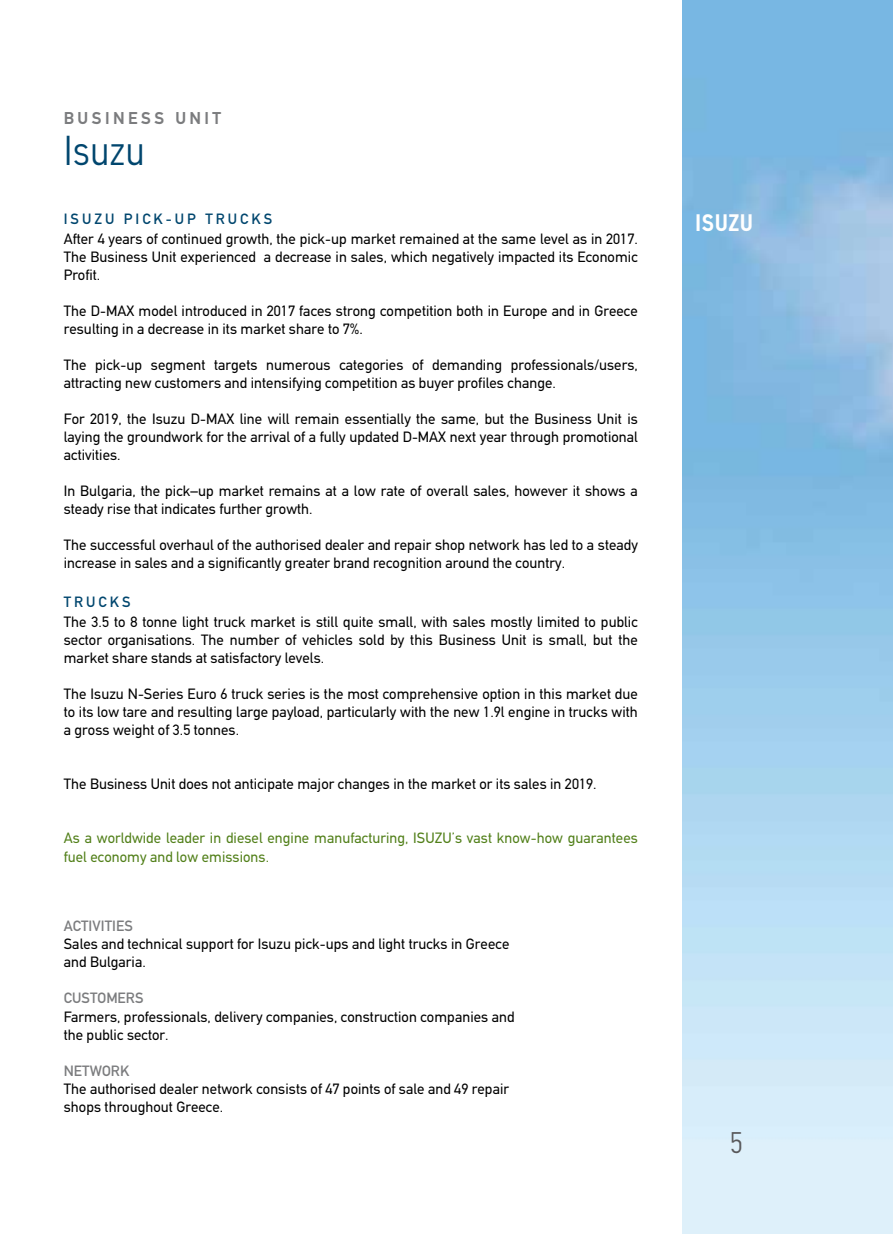
<style>
.page{position:relative;width:893px;height:1234px;background:#fff}
.page>*{position:absolute;margin:0;border:0;box-sizing:border-box;transform-origin:0 0}
.t1{font:300 condensed 42px "PF Din Text";color:#00466e}
.t2{font:300 condensed 30px "PF Din Text";color:#58585a}
.t3{font:700 24px "PF Din Text Condensed";letter-spacing:.02em;color:#fff;scale:1.05 1}
.t4{font:700 17.25px "PF Din Text";letter-spacing:.2em;color:#7b7c7e}
.t5{font:15px/18px "PF Din Text";letter-spacing:.005em;color:#000}
.t6{font:15px/18px "PF Din Text";letter-spacing:.005em;color:#52801a}
.t7{font:500 15px "PF Din Text";letter-spacing:.005em;color:#7b7c7e}
.t8{font:500 15px "PF Din Text";letter-spacing:.2em;color:#00466e}
</style>
<div class="page">
<p class="t4" style="left:64px;top:108px;width:159px">BUSINESS UNIT</p>
<h1 class="t1" style="left:64px;top:126px;width:82px">Isuzu</h1>
<p class="t8" style="left:64px;top:210px;width:82px">ISUZU PICK</p>
<p class="t8" style="left:166px;top:210px;width:62px">-UP TRUCKS</p>
<p class="t5" style="left:64px;top:230px;width:576px;text-align:justify">After 4 years of continued growth, the pick-up market remained at the same level as in 2017.<br>The Business Unit experienced a decrease in sales, which negatively impacted its Economic Profit.</p>
<p class="t5" style="left:64px;top:302px;width:576px">The D-MAX model introduced in 2017 faces strong competition both in Europe and in Greece resulting in a decrease in its market share to 7%.</p>
<p class="t5" style="left:64px;top:356px;width:576px">The pick-up segment targets numerous categories of demanding professionals/users, attracting new customers and intensifying competition as buyer profiles change.</p>
<p class="t5" style="left:64px;top:410px;width:576px;text-align:justify">For 2019, the Isuzu D-MAX line will remain essentially the same, but the Business Unit is laying the groundwork for the arrival of a fully updated D-MAX next year through promotional activities.</p>
<p class="t5" style="left:64px;top:482px;width:576px">In Bulgaria, the pick–up market remains at a low rate of overall sales, however it shows a steady rise that indicates further growth.</p>
<p class="t5" style="left:64px;top:536px;width:576px">The successful overhaul of the authorised dealer and repair shop network has led to a steady increase in sales and a significantly greater brand recognition around the country.</p>
<p class="t8" style="left:64px;top:593px;width:23px">TRUCKS</p>
<p class="t5" style="left:64px;top:613px;width:576px;text-align:justify">The 3.5 to 8 tonne light truck market is still quite small, with sales mostly limited to public sector organisations. The number of vehicles sold by this Business Unit is small, but the market share stands at satisfactory levels.</p>
<p class="t5" style="left:64px;top:685px;width:576px;text-align:justify">The Isuzu N-Series Euro 6 truck series is the most comprehensive option in this market due to its low tare and resulting large payload, particularly with the new 1.9l engine in trucks with a gross weight of 3.5 tonnes.</p>
<p class="t5" style="left:64px;top:775px;width:534px">The Business Unit does not anticipate major changes in the market or its sales in 2019.</p>
<p class="t6" style="left:64px;top:829px;width:576px">As a worldwide leader in diesel engine manufacturing, ISUZU’s vast know-how guarantees fuel economy and low emissions.</p>
<p class="t7" style="left:64px;top:917px;width:71px">ACTIVITIES</p>
<p class="t5" style="left:64px;top:935px;width:447px">Sales and technical support for Isuzu pick-ups and light trucks in Greece and Bulgaria.</p>
<p class="t7" style="left:64px;top:989px;width:81px">CUSTOMERS</p>
<p class="t5" style="left:64px;top:1007px;width:452px">Farmers, professionals, delivery companies, construction companies and the public sector.</p>
<p class="t7" style="left:64px;top:1061px;width:67px">NETWORK</p>
<p class="t5" style="left:64px;top:1079px;width:447px">The authorised dealer network consists of 47 points of sale and 49 repair shops throughout Greece.</p>
<h3 class="t3" style="left:695px;top:208px;width:57px">ISUZU</h3>
<h2 class="t2" style="left:730px;top:1124px;width:14px">5</h2>
</div>
